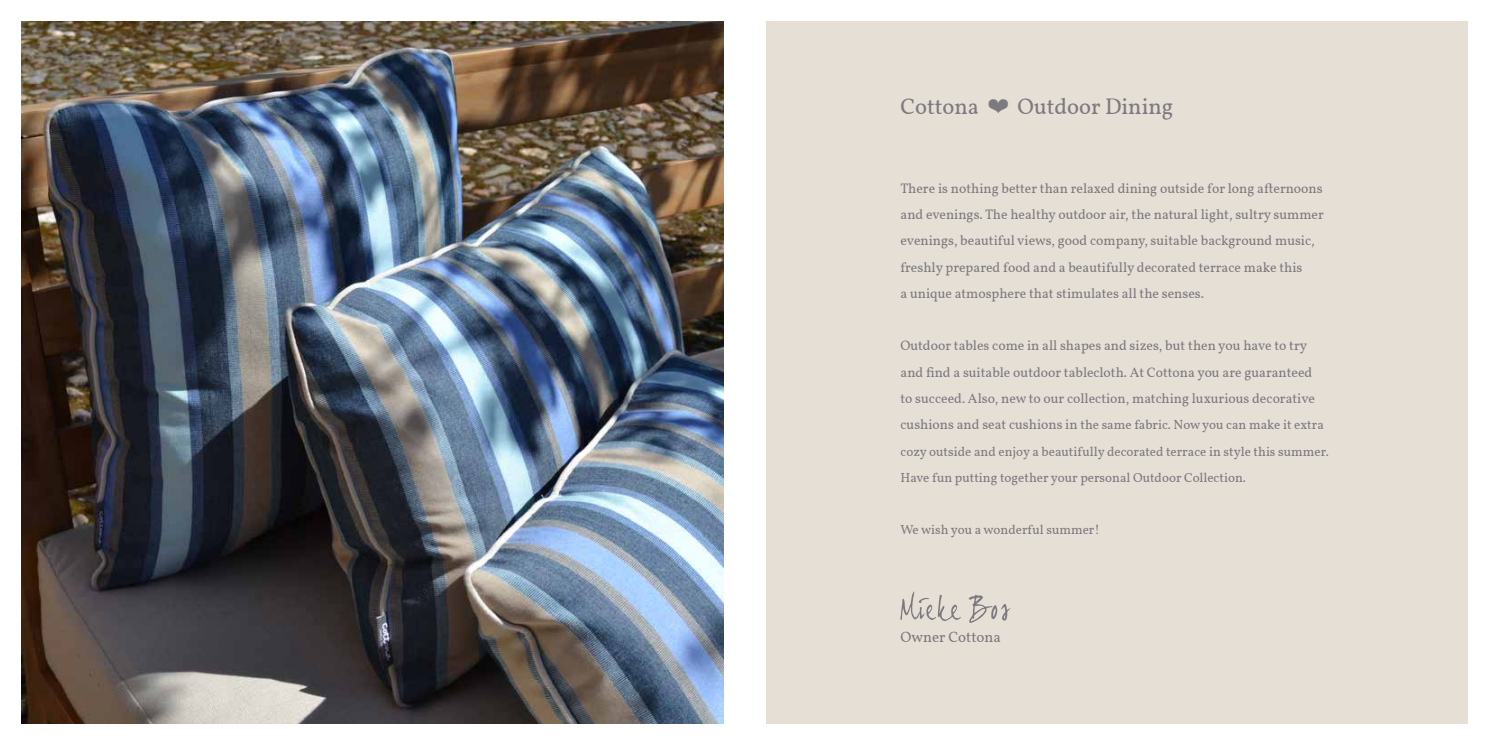
<style>
.page{position:relative;width:1489px;height:745px;background:#fff}
.page>*{position:absolute;margin:0;border:0;box-sizing:border-box;transform-origin:0 0}
.t1{font:22.5px "Vollkorn";color:#7c797f}
.t2{font:15px "Vollkorn";color:#7c797f}
.t3{font:13.75px/26.2px "Vollkorn";color:#7c797f}
.t4{font:13.12px/26.2px "Vollkorn";color:#7c797f}
.s1{font-size:13.75px}
</style>
<div class="page">
<div style="left:765px;top:21px;width:702px;height:702px;background:#e5dfd5"></div>
<svg style="left:900px;top:591px;width:60px;height:29px"></svg>
<svg style="left:968px;top:595px;width:42px;height:27px"></svg>
<img style="left:21px;top:21px;width:702px;height:702px">
<h1 class="t1" style="left:900px;top:90px;width:274px">Cottona ❤ Outdoor Dining</h1>
<p class="t3" style="left:900px;top:175px;width:425px">There is nothing better than relaxed dining outside for long afternoons and evenings. The healthy outdoor air, the natural light, sultry summer evenings, beautiful views, good company, suitable background music, freshly prepared food and a beautifully decorated terrace make this<br>a unique atmosphere that stimulates all the senses.</p>
<p class="t3" style="left:900px;top:333px;width:416px">Outdoor tables come in all shapes and sizes, but then you have to try and find a suitable outdoor tablecloth. At Cottona you are guaranteed to succeed. Also, new to our collection, matching luxurious decorative</p>
<p class="t4" style="left:900px;top:412px;width:430px"><span class="s1">cushions and seat cushions in</span> the same fabric. Now you can make it extra cozy outside and enjoy a beautifully decorated terrace in style this summer.<br>Have fun putting together your personal Outdoor Collection.</p>
<p class="t4" style="left:900px;top:517px;width:201px">We wish you a wonderful summer!</p>
<p class="t2" style="left:900px;top:625px;width:102px">Owner Cottona</p>
</div>
